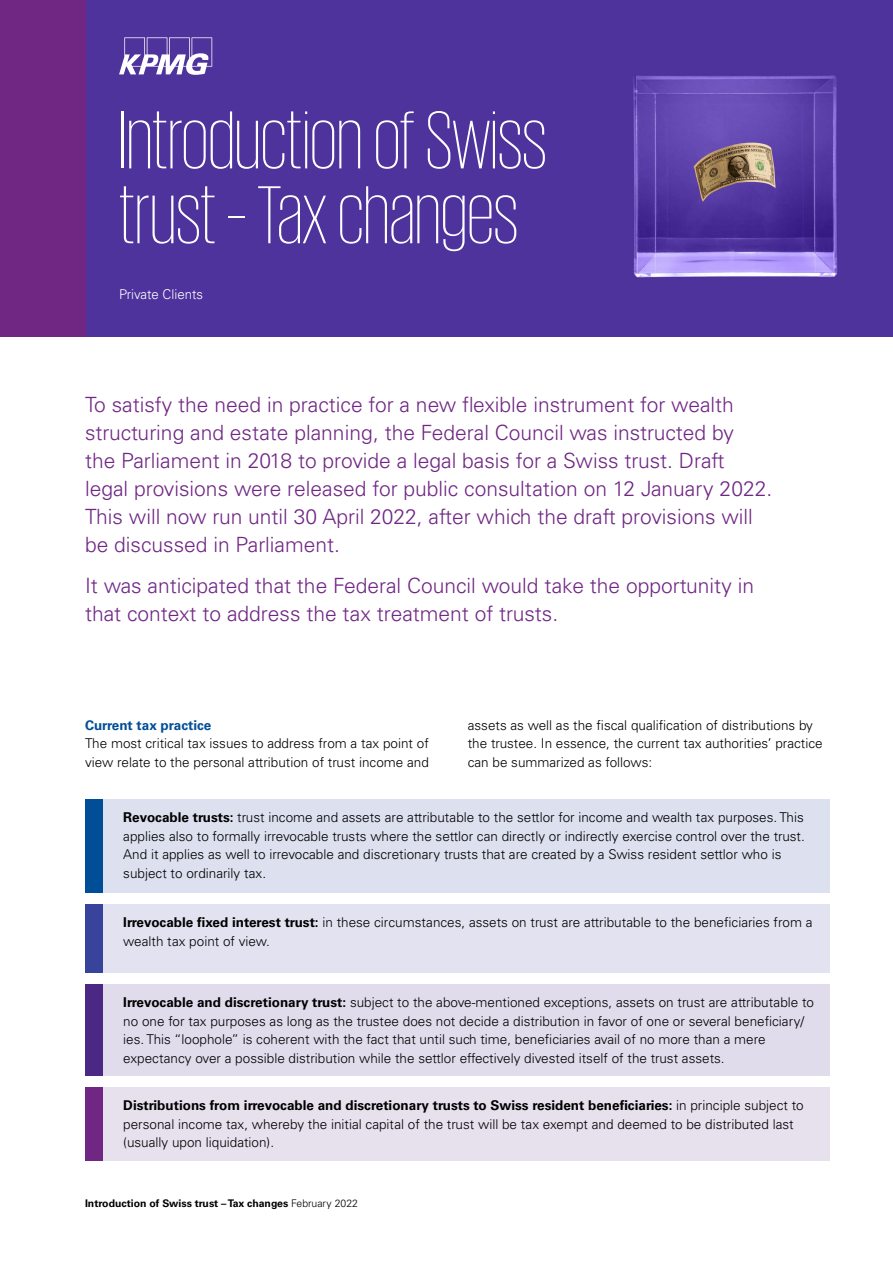
<style>
.page{position:relative;width:893px;height:1263px;background:#fff}
.page>*{position:absolute;margin:0;border:0;box-sizing:border-box;transform-origin:0 0}
.t1{font:200 84px/74.8px "KPMG";color:#fff}
.t2{font:300 21px/28px "Univers LT Std";color:#702784}
.t3{font:300 13.5px/18.8px "Univers LT Std";color:#000}
.t4{font:700 13.5px "Univers LT Std";color:#004e98}
.t5{font:300 13.5px "Univers LT Std";color:#fff}
.t6{font:700 10.5px "Univers LT Std";color:#000}
.s1{font-weight:700}
.s2{font-weight:300}
</style>
<div class="page">
<img style="left:85px;top:0;width:808px;height:337px">
<svg style="left:119px;top:37px;width:93px;height:38px"></svg>
<div style="left:0;top:0;width:85px;height:337px;background:#702784"></div>
<div style="left:102px;top:799px;width:727px;height:93px;background:#dde0ef"></div>
<div style="left:85px;top:799px;width:17px;height:93px;background:#004e98"></div>
<div style="left:102px;top:904px;width:727px;height:68px;background:#e3e2f1"></div>
<div style="left:85px;top:904px;width:17px;height:68px;background:#38449c"></div>
<div style="left:102px;top:984px;width:727px;height:91px;background:#e0dcec"></div>
<div style="left:85px;top:984px;width:17px;height:91px;background:#4b2884"></div>
<div style="left:102px;top:1087px;width:727px;height:73px;background:#e7e0ed"></div>
<div style="left:85px;top:1087px;width:17px;height:73px;background:#702784"></div>
<h1 class="t1" style="left:119px;top:101px;width:429px">Introduction of Swiss trust – Tax changes</h1>
<p class="t5" style="left:119px;top:286px;width:85px">Private Clients</p>
<p class="t2" style="left:85px;top:390px;width:689px">To satisfy the need in practice for a new flexible instrument for wealth structuring and estate planning, the Federal Council was instructed by<br>the Parliament in 2018 to provide a legal basis for a Swiss trust. Draft legal provisions were released for public consultation on 12 January 2022.<br>This will now run until 30 April 2022, after which the draft provisions will be discussed in Parliament.</p>
<h2 class="t2" style="left:85px;top:571px;width:671px">It was anticipated that the Federal Council would take the opportunity in that context to address the tax treatment of trusts.</h2>
<p class="t4" style="left:85px;top:717px;width:128px">Current tax practice</p>
<p class="t3" style="left:85px;top:734px;width:345px">The most critical tax issues to address from a tax point of view relate to the personal attribution of trust income and</p>
<p class="t3" style="left:468px;top:715px;width:356px">assets as well as the fiscal qualification of distributions by the trustee. In essence, the current tax authorities’ practice can be summarized as follows:</p>
<p class="t3" style="left:123px;top:808px;width:683px"><span class="s1">Revocable trusts:</span> trust income and assets are attributable to the settlor for income and wealth tax purposes. This applies also to formally irrevocable trusts where the settlor can directly or indirectly exercise control over the trust.<br>And it applies as well to irrevocable and discretionary trusts that are created by a Swiss resident settlor who is subject to ordinarily tax.</p>
<p class="t3" style="left:123px;top:913px;width:691px"><span class="s1">Irrevocable fixed interest trust:</span> in these circumstances, assets on trust are attributable to the beneficiaries from a wealth tax point of view.</p>
<p class="t3" style="left:123px;top:993px;width:692px"><span class="s1">Irrevocable and discretionary trust:</span> subject to the above-mentioned exceptions, assets on trust are attributable to no one for tax purposes as long as the trustee does not decide a distribution in favor of one or several beneficiary/ ies. This “loophole” is coherent with the fact that until such time, beneficiaries avail of no more than a mere expectancy over a possible distribution while the settlor effectively divested itself of the trust assets.</p>
<p class="t3" style="left:123px;top:1096px;width:682px"><span class="s1">Distributions from irrevocable and discretionary trusts to Swiss resident beneficiaries:</span> in principle subject to personal income tax, whereby the initial capital of the trust will be tax exempt and deemed to be distributed last (usually upon liquidation).</p>
<p class="t6" style="left:85px;top:1197px;width:275px">Introduction of Swiss trust – Tax changes <span class="s2">February 2022</span></p>
</div>
